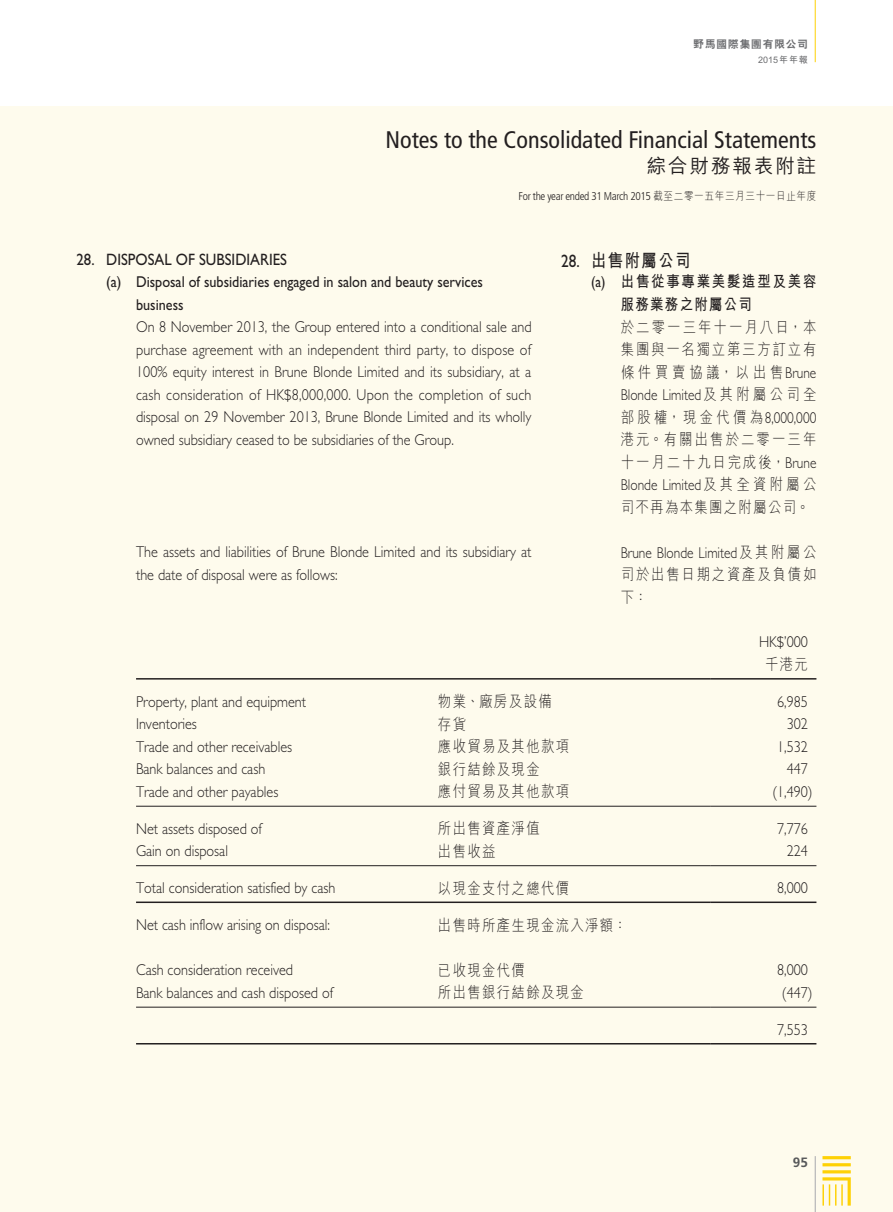
<style>
.page{position:relative;width:893px;height:1212px;background:#fff}
.page>*{position:absolute;margin:0;border:0;box-sizing:border-box;transform-origin:0 0}
.t1{font:condensed 24px "Frutiger LT Std";color:#231f20}
.t2{font:500 19.5px "M Hei HK";letter-spacing:.1em;color:#231f20}
.t3{font:700 18px "M Hei HK";letter-spacing:.1em;color:#231f20;scale:.85 1}
.t4{font:16.5px "Gill Sans Std";color:#231f20;scale:.9 1}
.t5{font:300 15.75px/22.5px "Gill Sans Std";color:#231f20;text-align:justify;scale:.9 1}
.t6{font:300 15.75px/22.5px "M Hei HK";letter-spacing:.1em;color:#231f20;text-align:justify;scale:.85 1}
.t7{font:15.75px/22.5px "Gill Sans Std";color:#231f20;scale:.9 1}
.t8{font:300 15.75px "Gill Sans Std";color:#231f20;scale:.85 1}
.t9{font:700 15.75px/22.5px "M Hei HK";letter-spacing:.135em;color:#231f20;scale:.85 1}
.t10{font:300 15.75px/22.5px "M Hei HK";letter-spacing:.135em;color:#231f20;scale:.85 1}
.t11{font:700 13.5px "Frutiger LT Std";color:#57585a}
.t12{font:300 condensed 11.25px "Frutiger LT Std";letter-spacing:-.03em;color:#231f20}
.t13{font:800 10.5px "C Hei 2 HK";letter-spacing:.1em;color:#6c6d70}
.t14{font:700 9px "M Hei HK";letter-spacing:.05em;color:#6c6d70}
.s1{font-family:"M Hei HK";font-stretch:normal}
.s2{font-family:"Gill Sans Std";font-weight:400}
.s3{font-family:"Gill Sans Std"}
.s4{font-family:"M Hei HK"}
</style>
<div class="page">
<div style="left:0;top:107px;width:893px;height:1105px;background:#fefbed"></div>
<hr style="left:815px;top:1156px;width:1px;height:56px;background:#a8a9ad">
<svg style="left:822px;top:1156px;width:29px;height:49px"></svg>
<hr style="left:815px;top:0;width:1px;height:62px;background:#fed105">
<hr style="left:136px;top:678px;width:302px;height:1px;background:#231f20">
<hr style="left:438px;top:678px;width:272px;height:1px;background:#231f20">
<hr style="left:710px;top:678px;width:106px;height:1px;background:#231f20">
<hr style="left:136px;top:806px;width:302px;height:1px;background:#231f20">
<hr style="left:438px;top:806px;width:272px;height:1px;background:#231f20">
<hr style="left:710px;top:806px;width:106px;height:1px;background:#231f20">
<hr style="left:136px;top:865px;width:302px;height:1px;background:#231f20">
<hr style="left:438px;top:865px;width:272px;height:1px;background:#231f20">
<hr style="left:710px;top:865px;width:106px;height:1px;background:#231f20">
<hr style="left:136px;top:901px;width:302px;height:2px;background:#231f20">
<hr style="left:438px;top:901px;width:272px;height:2px;background:#231f20">
<hr style="left:710px;top:901px;width:106px;height:2px;background:#231f20">
<hr style="left:136px;top:1007px;width:302px;height:1px;background:#231f20">
<hr style="left:438px;top:1007px;width:272px;height:1px;background:#231f20">
<hr style="left:710px;top:1007px;width:106px;height:1px;background:#231f20">
<hr style="left:136px;top:1043px;width:302px;height:1px;background:#231f20">
<hr style="left:438px;top:1043px;width:272px;height:1px;background:#231f20">
<hr style="left:710px;top:1043px;width:106px;height:1px;background:#231f20">
<p class="t13" style="left:693px;top:39px;width:116px">野馬國際集團有限公司</p>
<p class="t14" style="left:758px;top:53px;width:51px">2015年年報</p>
<h1 class="t1" style="left:385px;top:125px;width:432px">Notes to the Consolidated Financial Statements</h1>
<p class="t2" style="left:647px;top:152px;width:171px">綜合財務報表附註</p>
<p class="t12" style="left:519px;top:189px;width:299px">For the year ended 31 March 2015 <span class="s1">截至二零一五年三月三十一日止年度</span></p>
<p class="t4" style="left:77px;top:250px;width:235px">28. DISPOSAL OF SUBSIDIARIES</p>
<p class="t7" style="left:136px;top:271px;width:387px;text-indent:-30px">(a) Disposal of subsidiaries engaged in salon and beauty services business</p>
<p class="t5" style="left:136px;top:316px;width:441px">On 8 November 2013, the Group entered into a conditional sale and purchase agreement with an independent third party, to dispose of 100% equity interest in Brune Blonde Limited and its subsidiary, at a cash consideration of HK$8,000,000. Upon the completion of such disposal on 29 November 2013, Brune Blonde Limited and its wholly owned subsidiary ceased to be subsidiaries of the Group.</p>
<p class="t5" style="left:136px;top:541px;width:441px">The assets and liabilities of Brune Blonde Limited and its subsidiary at the date of disposal were as follows:</p>
<p class="t3" style="left:561px;top:247px;width:154px"><span class="s2">28.</span> 出售附屬公司</p>
<p class="t9" style="left:621px;top:269px;width:232px;text-indent:-30px"><span class="s2">(a)</span> 出售從事專業美髮造型及美容服務業務之附屬公司</p>
<p class="t6" style="left:621px;top:315px;width:232px">於二零一三年十一月八日，本集團與一名獨立第三方訂立有條件買賣協議，以出售<span class="s3">Brune</span></p>
<p class="t8" style="left:621px;top:386px;width:232px">Blonde Limited<span class="s4">及其附屬公司全</span></p>
<p class="t6" style="left:621px;top:405px;width:232px">部股權，現金代價為<span class="s3">8,000,000</span>港元。有關出售於二零一三年十一月二十九日完成後，<span class="s3">Brune</span></p>
<p class="t8" style="left:621px;top:476px;width:232px">Blonde Limited<span class="s4">及其全資附屬公</span></p>
<p class="t6" style="left:621px;top:495px;width:224px">司不再為本集團之附屬公司。</p>
<p class="t8" style="left:621px;top:543px;width:232px">Brune Blonde Limited<span class="s4">及其附屬公</span></p>
<p class="t10" style="left:621px;top:563px;width:232px">司於出售日期之資產及負債如下：</p>
<p class="t5" style="left:759px;top:631px;width:56px">HK$’000</p>
<p class="t6" style="left:765px;top:653px;width:52px">千港元</p>
<p class="t5" style="left:136px;top:690px;width:190px">Property, plant and equipment</p>
<p class="t6" style="left:438px;top:690px;width:135px">物業、廠房及設備</p>
<p class="t5" style="left:777px;top:690px;width:36px">6,985</p>
<p class="t5" style="left:136px;top:713px;width:69px">Inventories</p>
<p class="t6" style="left:438px;top:712px;width:35px">存貨</p>
<p class="t5" style="left:787px;top:713px;width:25px">302</p>
<p class="t5" style="left:136px;top:735px;width:175px">Trade and other receivables</p>
<p class="t6" style="left:438px;top:735px;width:156px">應收貿易及其他款項</p>
<p class="t5" style="left:777px;top:735px;width:36px">1,532</p>
<p class="t5" style="left:136px;top:758px;width:145px">Bank balances and cash</p>
<p class="t6" style="left:438px;top:757px;width:121px">銀行結餘及現金</p>
<p class="t5" style="left:787px;top:758px;width:25px">447</p>
<p class="t5" style="left:136px;top:780px;width:160px">Trade and other payables</p>
<p class="t6" style="left:438px;top:780px;width:156px">應付貿易及其他款項</p>
<p class="t5" style="left:772px;top:780px;width:46px">(1,490)</p>
<p class="t5" style="left:136px;top:817px;width:141px">Net assets disposed of</p>
<p class="t6" style="left:438px;top:817px;width:121px">所出售資產淨值</p>
<p class="t5" style="left:777px;top:817px;width:36px">7,776</p>
<p class="t5" style="left:136px;top:840px;width:104px">Gain on disposal</p>
<p class="t6" style="left:438px;top:839px;width:69px">出售收益</p>
<p class="t5" style="left:787px;top:840px;width:25px">224</p>
<p class="t5" style="left:136px;top:877px;width:223px">Total consideration satisfied by cash</p>
<p class="t6" style="left:438px;top:876px;width:156px">以現金支付之總代價</p>
<p class="t5" style="left:777px;top:877px;width:36px">8,000</p>
<p class="t5" style="left:136px;top:914px;width:217px">Net cash inflow arising on disposal:</p>
<p class="t6" style="left:438px;top:913px;width:224px">出售時所產生現金流入淨額：</p>
<p class="t5" style="left:136px;top:959px;width:176px">Cash consideration received</p>
<p class="t6" style="left:438px;top:958px;width:104px">已收現金代價</p>
<p class="t5" style="left:777px;top:959px;width:36px">8,000</p>
<p class="t5" style="left:136px;top:981px;width:220px">Bank balances and cash disposed of</p>
<p class="t6" style="left:438px;top:981px;width:173px">所出售銀行結餘及現金</p>
<p class="t5" style="left:782px;top:981px;width:36px">(447)</p>
<p class="t5" style="left:777px;top:1018px;width:36px">7,553</p>
<p class="t11" style="left:793px;top:1154px;width:17px">95</p>
</div>
